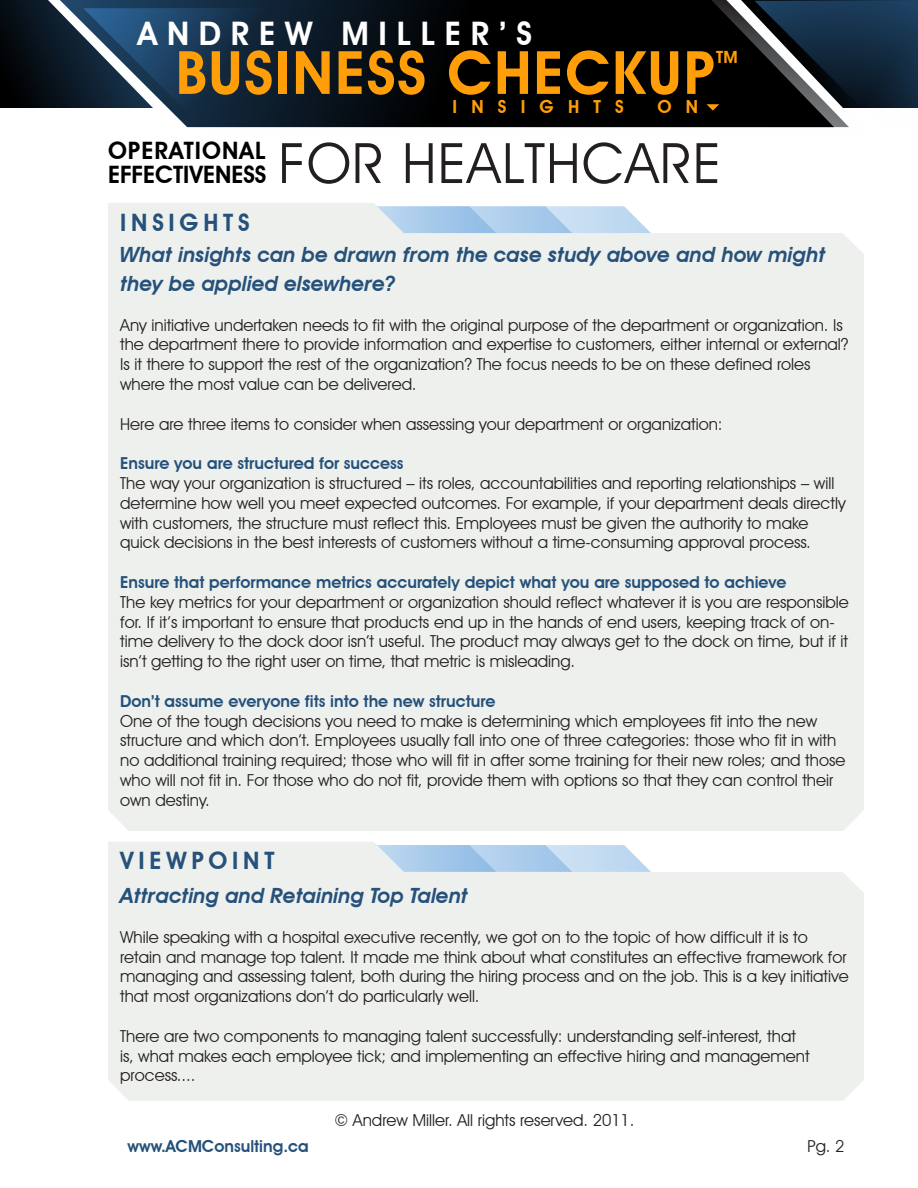
<style>
.page{position:relative;width:918px;height:1188px;background:#fff}
.page>*{position:absolute;margin:0;border:0;box-sizing:border-box;transform-origin:0 0}
.t1{font:600 60px "Avant Garde IT Cby BT";letter-spacing:.03em;color:#ff9e08}
.t2{font:55.95px "Avant Garde IT Cby BT";letter-spacing:.025em;color:#231f20}
.t3{font:600 32.4px "Avant Garde IT Cby BT";letter-spacing:.3em;color:#fff}
.t4{font:600 24px "Avant Garde IT Cby BT";letter-spacing:.2em;color:#25517a}
.t5{font:600 24px "Avant Garde IT Cby BT";color:#000}
.t6{font:600 24px "Avant Garde IT Cby BT";letter-spacing:.045em;color:#000}
.t7{font:italic 600 21px/28.8px "Avant Garde IT Cby BT";color:#25517a}
.t8{font:600 18px "Avant Garde IT Cby BT";letter-spacing:.79em;color:#ff9e08}
.t9{font:600 16.8px "Avant Garde IT Cby BT";color:#ff9e08}
.t10{font:16.5px/19.8px "Avant Garde IT Cby BT";color:#231f20}
.t11{font:600 16.5px "Avant Garde IT Cby BT";color:#25517a}
</style>
<div class="page">
<svg style="left:0;top:0;width:60px;height:108px;background:#091118"></svg>
<svg style="left:60px;top:0;width:674px;height:108px;background:#15222e"></svg>
<svg style="left:83px;top:8px;width:766px;height:120px;background:#131c25"></svg>
<svg style="left:741px;top:0;width:177px;height:127px;background:#313f4c"></svg>
<svg style="left:707px;top:104px;width:12px;height:7px"></svg>
<div style="left:108px;top:203px;width:756px;height:628px;background:#eef0ee"></div>
<svg style="left:108px;top:842px;width:756px;height:259px;background:#ecefee"></svg>
<p class="t3" style="left:138px;top:14px;width:396px">ANDREW MILLER’S</p>
<p class="t1" style="left:176px;top:37px;width:540px">BUSINESS CHECKUP</p>
<p class="t9" style="left:716px;top:47px;width:23px">TM</p>
<p class="t8" style="left:453px;top:95px;width:173px">INSIGHTS</p>
<p class="t8" style="left:658px;top:95px;width:42px">O N</p>
<p class="t6" style="left:108px;top:136px;width:159px">OPERATIONAL</p>
<p class="t5" style="left:108px;top:160px;width:160px">EFFECTIVENESS</p>
<p class="t4" style="left:120px;top:208px;width:131px">INSIGHTS</p>
<p class="t2" style="left:278px;top:129px;width:444px">FOR HEALTHCARE</p>
<p class="t7" style="left:120px;top:240px;width:707px">What insights can be drawn from the case study above and how might they be applied elsewhere?</p>
<p class="t10" style="left:120px;top:315px;width:730px">Any initiative undertaken needs to fit with the original purpose of the department or organization. Is the department there to provide information and expertise to customers, either internal or external?<br>Is it there to support the rest of the organization? The focus needs to be on these defined roles where the most value can be delivered.</p>
<p class="t10" style="left:120px;top:414px;width:604px">Here are three items to consider when assessing your department or organization:</p>
<p class="t11" style="left:120px;top:453px;width:285px">Ensure you are structured for success</p>
<p class="t10" style="left:120px;top:473px;width:727px">The way your organization is structured – its roles, accountabilities and reporting relationships – will determine how well you meet expected outcomes. For example, if your department deals directly with customers, the structure must reflect this. Employees must be given the authority to make quick decisions in the best interests of customers without a time-consuming approval process.</p>
<p class="t11" style="left:120px;top:572px;width:668px">Ensure that performance metrics accurately depict what you are supposed to achieve</p>
<p class="t10" style="left:120px;top:592px;width:730px">The key metrics for your department or organization should reflect whatever it is you are responsible for. If it’s important to ensure that products end up in the hands of end users, keeping track of on&shy;time delivery to the dock door isn’t useful. The product may always get to the dock on time, but if it isn’t getting to the right user on time, that metric is misleading.</p>
<p class="t11" style="left:120px;top:691px;width:377px">Don’t assume everyone fits into the new structure</p>
<p class="t10" style="left:120px;top:711px;width:727px">One of the tough decisions you need to make is determining which employees fit into the new structure and which don’t. Employees usually fall into one of three categories: those who fit in with no additional training required; those who will fit in after some training for their new roles; and those who will not fit in. For those who do not fit, provide them with options so that they can control their own destiny.</p>
<p class="t4" style="left:120px;top:846px;width:156px">VIEWPOINT</p>
<p class="t7" style="left:120px;top:881px;width:349px">Attracting and Retaining Top Talent</p>
<p class="t10" style="left:120px;top:927px;width:730px">While speaking with a hospital executive recently, we got on to the topic of how difficult it is to retain and manage top talent. It made me think about what constitutes an effective framework for managing and assessing talent, both during the hiring process and on the job. This is a key initiative that most organizations don’t do particularly well.</p>
<p class="t10" style="left:120px;top:1026px;width:691px">There are two components to managing talent successfully: understanding self-interest, that is, what makes each employee tick; and implementing an effective hiring and management process....</p>
<p class="t10" style="left:335px;top:1110px;width:302px">© Andrew Miller. All rights reserved. 2011.</p>
<p class="t11" style="left:128px;top:1136px;width:183px">www.ACMConsulting.ca</p>
<p class="t10" style="left:807px;top:1136px;width:38px">Pg. 2</p>
</div>
